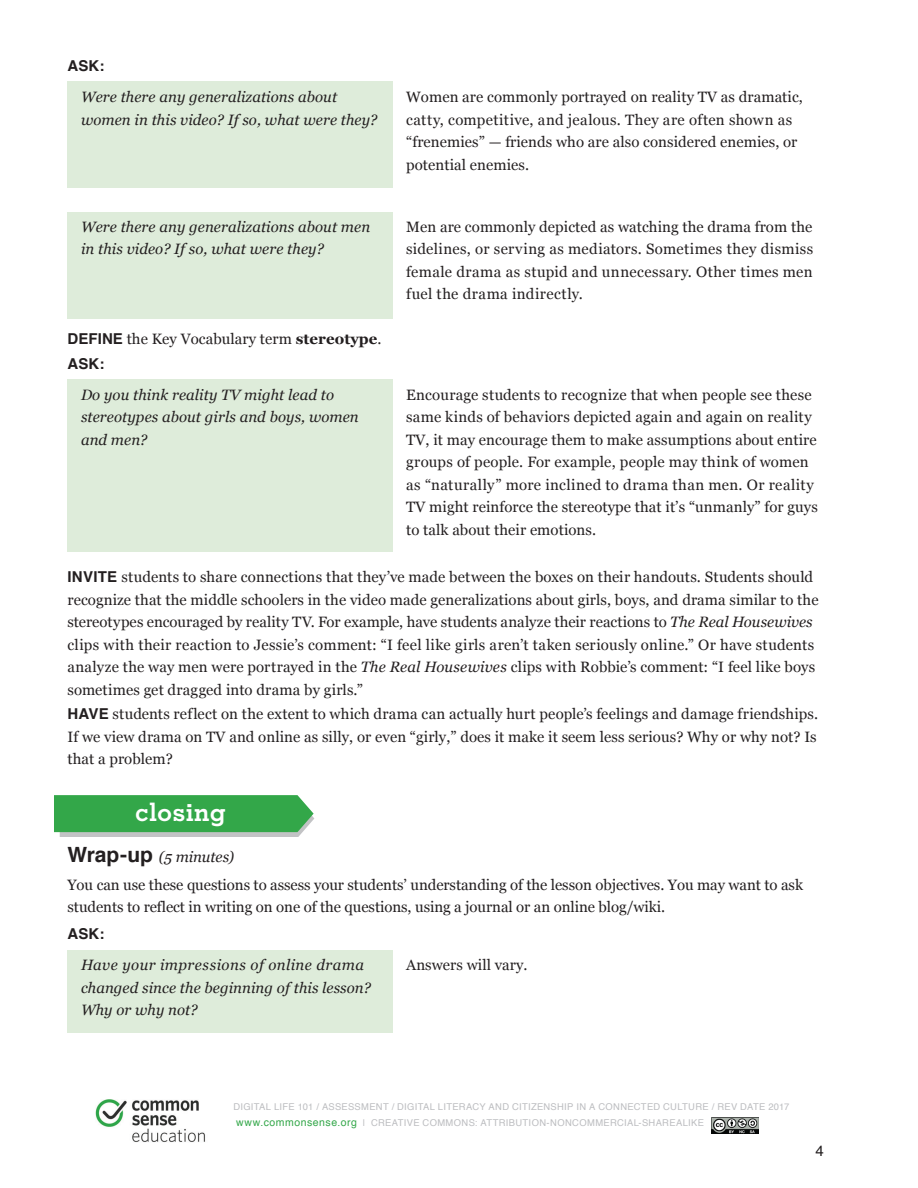
<style>
.page{position:relative;width:918px;height:1188px;background:#fff}
.page>*{position:absolute;margin:0;border:0;box-sizing:border-box;transform-origin:0 0}
.Header_-_Reg{font:700 25.5px "Geometric Slab 703 BT";letter-spacing:.02em;color:#fff}
.Text{font:15px/22.5px "Georgia";letter-spacing:.005em;color:#231f20}
.Text-2{font:italic 15px/22.5px "Georgia";letter-spacing:.005em;color:#231f20}
.Header_-_Reg-2{font:15px/22.5px "Georgia";letter-spacing:-.005em;color:#231f20}
.Header_-_Reg-3{font:italic 15px "Georgia";letter-spacing:-.005em;color:#231f20}
.Text-3{font:700 15px "Helvetica";letter-spacing:.005em;color:#231f20}
.t1{font:15px "Helvetica";color:#231f20}
.t2{font:9.3px/16.5px "Helvetica";letter-spacing:.035em;color:#bcbdc0}
.s1{font-family:"Helvetica";font-weight:700}
.s2{font-weight:700}
.s3{font-style:italic}
.s4{font-family:"Helvetica";font-weight:700;font-style:normal;font-size:21px}
.s5{font-size:10.5px;color:#33a749}
</style>
<div class="page">
<img style="left:712px;top:1117px;width:47px;height:17px">
<img style="left:95px;top:1099px;width:110px;height:44px">
<svg style="left:54px;top:795px;width:260px;height:42px;background:#49ac5c"></svg>
<div style="left:68px;top:81px;width:325px;height:106px;background:#deecda"></div>
<div style="left:68px;top:212px;width:325px;height:107px;background:#deecda"></div>
<div style="left:68px;top:379px;width:325px;height:173px;background:#deecda"></div>
<div style="left:68px;top:950px;width:325px;height:82px;background:#deecda"></div>
<p class="Text-3" style="left:68px;top:54px;width:38px">ASK:</p>
<p class="Text-2" style="left:81px;top:85px;width:298px">Were there any generalizations about women in this video? If so, what were they?</p>
<p class="Text" style="left:406px;top:85px;width:398px">Women are commonly portrayed on reality TV as dramatic, catty, competitive, and jealous. They are often shown as “frenemies” — friends who are also considered enemies, or potential enemies.</p>
<p class="Text-2" style="left:81px;top:215px;width:291px">Were there any generalizations about men in this video? If so, what were they?</p>
<p class="Text" style="left:406px;top:215px;width:409px;text-align:justify">Men are commonly depicted as watching the drama from the sidelines, or serving as mediators. Sometimes they dismiss female drama as stupid and unnecessary. Other times men fuel the drama indirectly.</p>
<p class="Text" style="left:68px;top:327px;width:316px"><span class="s1">DEFINE</span> the Key Vocabulary term <span class="s2">stereotype</span>.</p>
<p class="Text-3" style="left:68px;top:352px;width:38px">ASK:</p>
<p class="Text-2" style="left:81px;top:383px;width:279px">Do you think reality TV might lead to stereotypes about girls and boys, women and men?</p>
<p class="Text" style="left:406px;top:383px;width:413px">Encourage students to recognize that when people see these same kinds of behaviors depicted again and again on reality TV, it may encourage them to make assumptions about entire groups of people. For example, people may think of women as “naturally” more inclined to drama than men. Or reality TV might reinforce the stereotype that it’s “unmanly” for guys to talk about their emotions.</p>
<p class="Text" style="left:68px;top:565px;width:753px"><span class="s1">INVITE</span> students to share connections that they’ve made between the boxes on their handouts. Students should recognize that the middle schoolers in the video made generalizations about girls, boys, and drama similar to the stereotypes encouraged by reality TV. For example, have students analyze their reactions to <span class="s3">The Real Housewives </span>clips with their reaction to Jessie’s comment: “I feel like girls aren’t taken seriously online.” Or have students analyze the way men were portrayed in the <span class="s3">The Real Housewives</span> clips with Robbie’s comment: “I feel like boys sometimes get dragged into drama by girls.”</p>
<p class="Text" style="left:68px;top:702px;width:752px;text-align:justify"><span class="s1">HAVE</span> students reflect on the extent to which drama can actually hurt people’s feelings and damage friendships.<br>If we view drama on TV and online as silly, or even “girly,” does it make it seem less serious? Why or why not? Is that a problem?</p>
<p class="Header_-_Reg" style="left:136px;top:797px;width:92px">closing</p>
<p class="Header_-_Reg-3" style="left:68px;top:846px;width:168px"><span class="s4">Wrap-up</span> (5 minutes)</p>
<p class="Header_-_Reg-2" style="left:68px;top:872px;width:737px">You can use these questions to assess your students’ understanding of the lesson objectives. You may want to ask students to reflect in writing on one of the questions, using a journal or an online blog/wiki.</p>
<p class="Text-3" style="left:68px;top:922px;width:38px">ASK:</p>
<p class="Text-2" style="left:81px;top:953px;width:292px">Have your impressions of online drama changed since the beginning of this lesson?<br>Why or why not?</p>
<p class="Text" style="left:406px;top:953px;width:123px">Answers will vary.</p>
<p class="t2" style="left:236px;top:1099px;width:555px;text-indent:-3px">DIGITAL LIFE 101 / ASSESSMENT / DIGITAL LITERACY AND CITIZENSHIP IN A CONNECTED CULTURE / REV DATE 2017 <span class="s5">www.commonsense.org</span> | CREATIVE COMMONS: ATTRIBUTION-NONCOMMERCIAL-SHAREALIKE</p>
<p class="t1" style="left:815px;top:1139px;width:10px">4</p>
</div>
